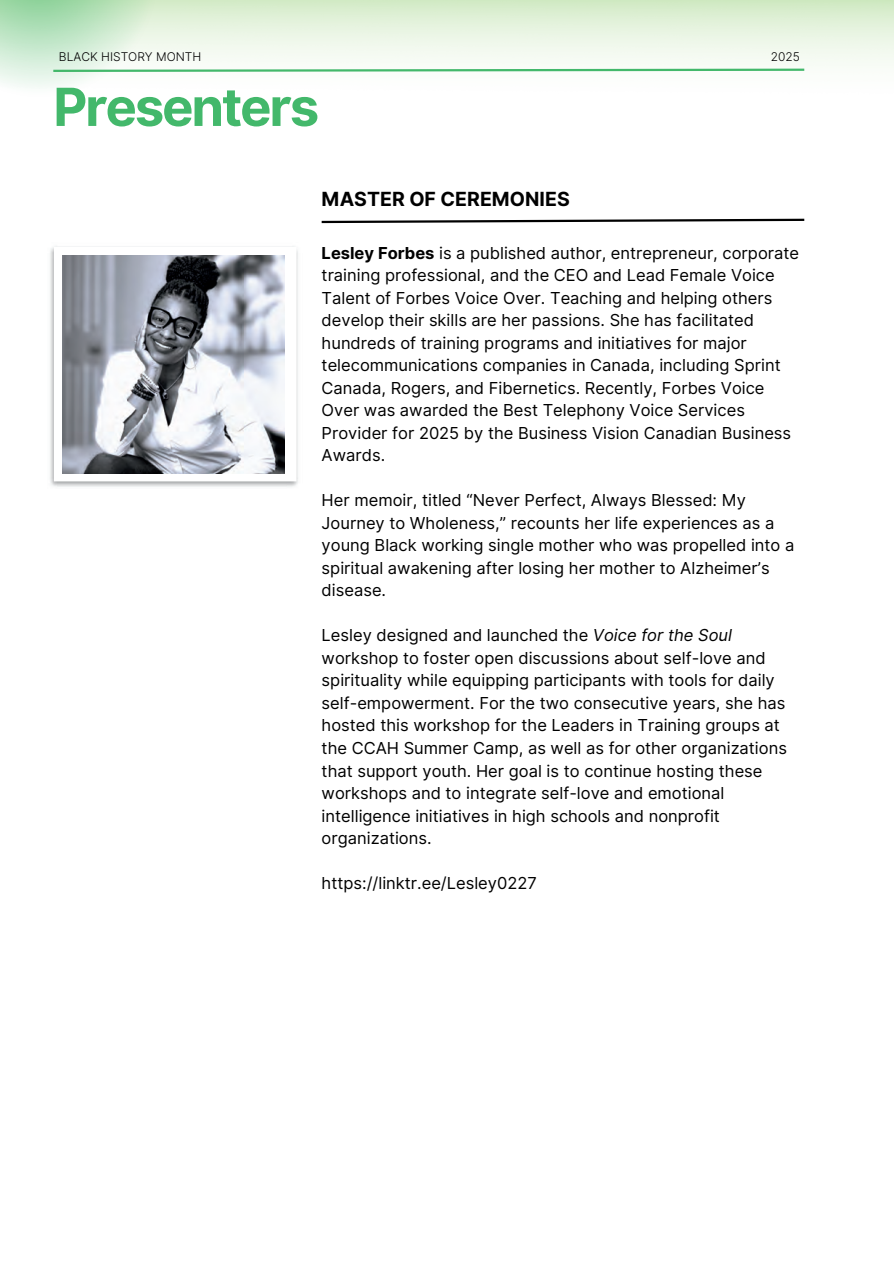
<style>
.page{position:relative;width:894px;height:1264px;background:#fff}
.page>*{position:absolute;margin:0;border:0;box-sizing:border-box;transform-origin:0 0}
.t1{font:700 52.5px "Inter";letter-spacing:-.04em;color:#43b86b}
.t2{font:700 19.5px "Inter";color:#000}
.t3{font:16.5px/22.5px "Inter";color:#000}
.t4{font:300 12px "Inter";color:#000}
.s1{font-weight:700}
.s2{font-style:italic}
</style>
<div class="page">
<svg style="left:321px;top:218px;width:484px;height:6px"></svg>
<svg style="left:0;top:0;width:806px;height:93px"></svg>
<img style="left:50px;top:246px;width:248px;height:241px">
<img style="left:63px;top:255px;width:221px;height:218px">
<p class="t4" style="left:59px;top:48px;width:144px">BLACK HISTORY MONTH</p>
<p class="t4" style="left:770px;top:48px;width:31px">2025</p>
<h1 class="t1" style="left:53px;top:69px;width:267px">Presenters</h1>
<p class="t2" style="left:321px;top:184px;width:249px">MASTER OF CEREMONIES</p>
<p class="t3" style="left:321px;top:242px;width:479px"><span class="s1">Lesley Forbes</span> is a published author, entrepreneur, corporate training professional, and the CEO and Lead Female Voice Talent of Forbes Voice Over. Teaching and helping others develop their skills are her passions. She has facilitated hundreds of training programs and initiatives for major telecommunications companies in Canada, including Sprint Canada, Rogers, and Fibernetics. Recently, Forbes Voice Over was awarded the Best Telephony Voice Services Provider for 2025 by the Business Vision Canadian Business Awards.</p>
<p class="t3" style="left:321px;top:489px;width:474px">Her memoir, titled “Never Perfect, Always Blessed: My Journey to Wholeness,” recounts her life experiences as a young Black working single mother who was propelled into a spiritual awakening after losing her mother to Alzheimer’s disease.</p>
<p class="t3" style="left:321px;top:624px;width:466px">Lesley designed and launched the <span class="s2">Voice for the Soul </span>workshop to foster open discussions about self-love and spirituality while equipping participants with tools for daily self-empowerment. For the two consecutive years, she has hosted this workshop for the Leaders in Training groups at the CCAH Summer Camp, as well as for other organizations that support youth. Her goal is to continue hosting these workshops and to integrate self-love and emotional intelligence initiatives in high schools and nonprofit organizations.</p>
<p class="t3" style="left:321px;top:872px;width:216px">https://linktr.ee/Lesley0227</p>
</div>
